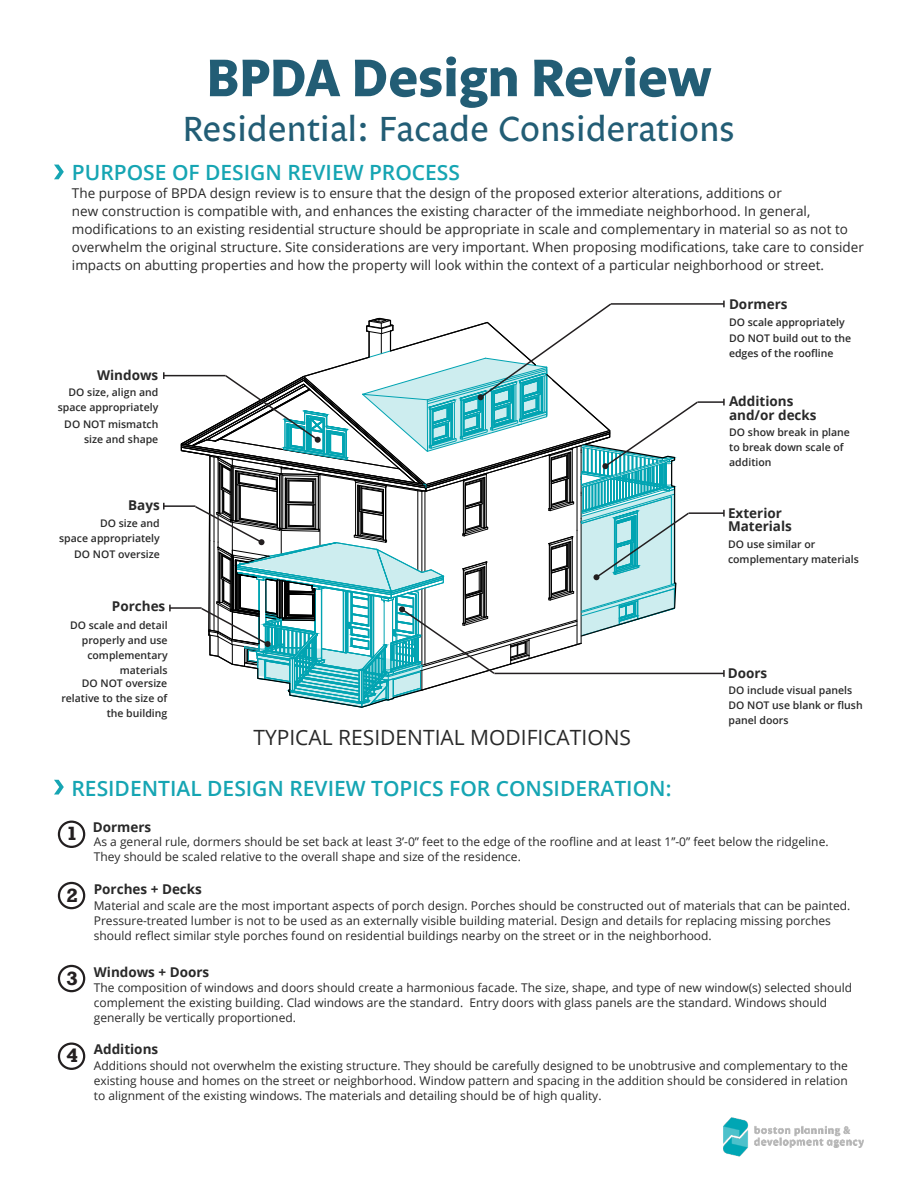
<style>
.page{position:relative;width:918px;height:1188px;background:#fff}
.page>*{position:absolute;margin:0;border:0;box-sizing:border-box;transform-origin:0 0}
.t1{font:700 54px "Legato OT";color:#225d75}
.t2{font:36px "Legato OT";color:#225d75}
.t3{font:600 21px "Open Sans";color:#16a5b3}
.t4{font:21px "Open Sans";color:#292929}
.t5{font:700 18px "Rockwell";color:#231f20}
.t6{font:13.5px/18px "Open Sans";color:#292929}
.Paragraph_Style_3{font:700 13.5px "Open Sans";color:#292929}
.t7{font:12px/15px "Open Sans";color:#292929}
.t8{font:600 10.5px/15px "Open Sans";color:#292929}
</style>
<div class="page">
<img style="left:723px;top:1117px;width:141px;height:39px">
<hr style="left:611px;top:303px;width:113px;height:2px;background:#231f20">
<hr style="left:697px;top:401px;width:27px;height:2px;background:#231f20">
<hr style="left:689px;top:512px;width:35px;height:2px;background:#231f20">
<svg style="left:723px;top:510px;width:2px;height:7px"></svg>
<hr style="left:494px;top:673px;width:230px;height:1px;background:#231f20">
<svg style="left:723px;top:670px;width:2px;height:7px"></svg>
<hr style="left:164px;top:375px;width:62px;height:1px;background:#231f20">
<svg style="left:163px;top:372px;width:2px;height:7px"></svg>
<hr style="left:164px;top:505px;width:31px;height:2px;background:#231f20">
<svg style="left:163px;top:503px;width:2px;height:7px"></svg>
<div style="left:58px;top:821px;width:27px;height:27px;border:2px solid #231f20;border-radius:50%"></div>
<div style="left:58px;top:882px;width:27px;height:27px;border:2px solid #231f20;border-radius:50%"></div>
<div style="left:58px;top:965px;width:27px;height:27px;border:2px solid #231f20;border-radius:50%"></div>
<div style="left:58px;top:1043px;width:27px;height:27px;border:2px solid #231f20;border-radius:50%"></div>
<svg style="left:180px;top:303px;width:519px;height:405px"></svg>
<hr style="left:170px;top:607px;width:32px;height:2px;background:#231f20">
<svg style="left:169px;top:605px;width:2px;height:6px"></svg>
<svg style="left:54px;top:165px;width:10px;height:14px"></svg>
<svg style="left:54px;top:780px;width:10px;height:15px"></svg>
<p class="t1" style="left:206px;top:47px;width:507px">BPDA Design Review</p>
<p class="t2" style="left:183px;top:108px;width:554px">Residential: Facade Considerations</p>
<p class="t3" style="left:72px;top:158px;width:390px">PURPOSE OF DESIGN REVIEW PROCESS</p>
<p class="t6" style="left:72px;top:184px;width:793px">The purpose of BPDA design review is to ensure that the design of the proposed exterior alterations, additions or<br>new construction is compatible with, and enhances the existing character of the immediate neighborhood. In general, modifications to an existing residential structure should be appropriate in scale and complementary in material so as not to overwhelm the original structure. Site considerations are very important. When proposing modifications, take care to consider impacts on abutting properties and how the property will look within the context of a particular neighborhood or street.</p>
<p class="Paragraph_Style_3" style="left:729px;top:294px;width:60px">Dormers</p>
<p class="Paragraph_Style_3" style="left:97px;top:365px;width:63px">Windows</p>
<p class="t8" style="left:69px;top:385px;width:91px">DO size, align and</p>
<p class="t8" style="left:58px;top:400px;width:102px">space appropriately</p>
<p class="t8" style="left:64px;top:416px;width:96px">DO NOT mismatch</p>
<p class="t8" style="left:84px;top:431px;width:76px">size and shape</p>
<p class="Paragraph_Style_3" style="left:128px;top:496px;width:33px">Bays</p>
<p class="t8" style="left:100px;top:515px;width:61px">DO size and</p>
<p class="t8" style="left:59px;top:530px;width:102px">space appropriately</p>
<p class="t8" style="left:74px;top:547px;width:87px">DO NOT oversize</p>
<p class="Paragraph_Style_3" style="left:112px;top:597px;width:55px">Porches</p>
<p class="t8" style="left:70px;top:617px;width:99px;text-align:right">DO scale and detail properly and use complementary materials</p>
<p class="t8" style="left:61px;top:676px;width:107px;text-align:right">DO NOT oversize relative to the size of the building</p>
<p class="t4" style="left:253px;top:723px;width:379px">TYPICAL RESIDENTIAL MODIFICATIONS</p>
<p class="t3" style="left:72px;top:774px;width:601px">RESIDENTIAL DESIGN REVIEW TOPICS FOR CONSIDERATION:</p>
<p class="t8" style="left:729px;top:315px;width:117px">DO scale appropriately</p>
<p class="t8" style="left:729px;top:331px;width:124px">DO NOT build out to the edges of the roofline</p>
<p class="Paragraph_Style_3" style="left:729px;top:392px;width:66px">Additions</p>
<p class="Paragraph_Style_3" style="left:729px;top:406px;width:89px">and/or decks</p>
<p class="t8" style="left:729px;top:424px;width:122px">DO show break in plane</p>
<p class="t8" style="left:729px;top:439px;width:116px">to break down scale of addition</p>
<p class="Paragraph_Style_3" style="left:728px;top:503px;width:55px">Exterior</p>
<p class="Paragraph_Style_3" style="left:728px;top:517px;width:65px">Materials</p>
<p class="t8" style="left:728px;top:537px;width:89px">DO use similar or</p>
<p class="t8" style="left:728px;top:552px;width:132px">complementary materials</p>
<p class="Paragraph_Style_3" style="left:728px;top:664px;width:41px">Doors</p>
<p class="t8" style="left:728px;top:683px;width:125px">DO include visual panels</p>
<p class="t8" style="left:728px;top:698px;width:136px">DO NOT use blank or flush panel doors</p>
<p class="t5" style="left:67px;top:822px;width:13px">1</p>
<p class="t5" style="left:67px;top:884px;width:13px">2</p>
<p class="Paragraph_Style_3" style="left:93px;top:818px;width:60px">Dormers</p>
<p class="t7" style="left:94px;top:834px;width:736px">As a general rule, dormers should be set back at least 3’-0” feet to the edge of the roofline and at least 1’’-0” feet below the ridgeline.</p>
<p class="t7" style="left:94px;top:849px;width:429px">They should be scaled relative to the overall shape and size of the residence.</p>
<p class="t7" style="left:94px;top:898px;width:758px">Material and scale are the most important aspects of porch design. Porches should be constructed out of materials that can be painted.<br>Pressure-treated lumber is not to be used as an externally visible building material. Design and details for replacing missing porches should reflect similar style porches found on residential buildings nearby on the street or in the neighborhood.</p>
<p class="Paragraph_Style_3" style="left:94px;top:879px;width:110px">Porches + Decks</p>
<p class="t5" style="left:67px;top:967px;width:13px">3</p>
<p class="t5" style="left:67px;top:1044px;width:13px">4</p>
<p class="Paragraph_Style_3" style="left:94px;top:962px;width:117px">Windows + Doors</p>
<p class="t7" style="left:94px;top:980px;width:760px">The composition of windows and doors should create a harmonious facade. The size, shape, and type of new window(s) selected should complement the existing building. Clad windows are the standard. Entry doors with glass panels are the standard. Windows should generally be vertically proportioned.</p>
<p class="t7" style="left:94px;top:1058px;width:756px">Additions should not overwhelm the existing structure. They should be carefully designed to be unobtrusive and complementary to the existing house and homes on the street or neighborhood. Window pattern and spacing in the addition should be considered in relation</p>
<p class="t7" style="left:94px;top:1088px;width:509px">to alignment of the existing windows. The materials and detailing should be of high quality.</p>
<p class="Paragraph_Style_3" style="left:94px;top:1040px;width:66px">Additions</p>
</div>
